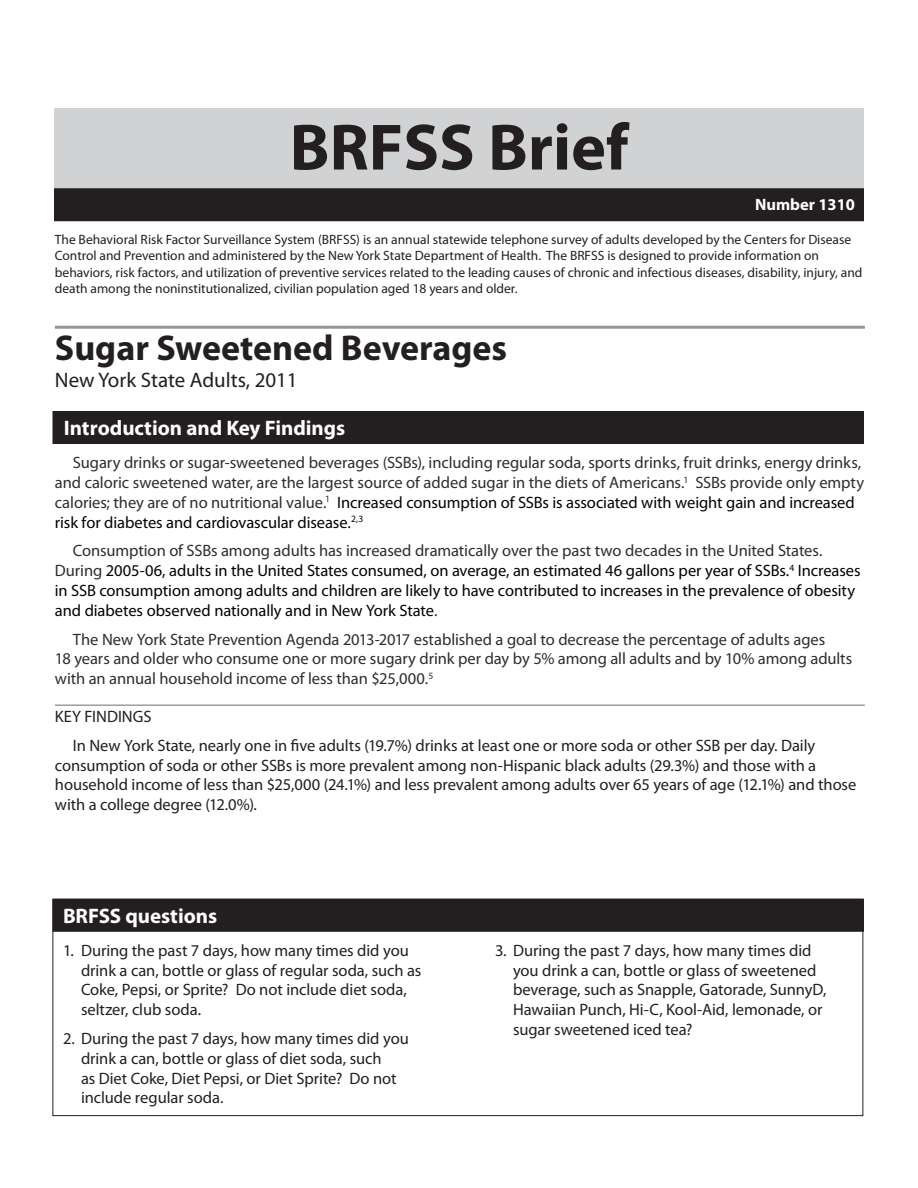
<style>
.page{position:relative;width:918px;height:1188px;background:#fff}
.page>*{position:absolute;margin:0;border:0;box-sizing:border-box;transform-origin:0 0}
.t1{font:700 66px "Myriad Pro";color:#231f20}
.t2{font:700 36px "Myriad Pro";color:#231f20}
.t3{font:700 21px "Myriad Pro";color:#fff}
.t4{font:21px "Myriad Pro";color:#231f20}
.t5{font:16.5px/19.8px "Myriad Pro";letter-spacing:-.005em;color:#231f20}
.t6{font:16.5px/19.8px "Myriad Pro";letter-spacing:-.005em;color:#2e2e2e}
.t7{font:16.5px/19.8px "Myriad Pro";letter-spacing:-.005em;color:#040503}
.t8{font:700 16.5px "Myriad Pro";color:#fff}
.t9{font:13.5px/16.2px "Myriad Pro";color:#231f20}
.s1{color:#040503}
.s2{color:#2e2e2e}
</style>
<div class="page">
<div style="left:54px;top:108px;width:810px;height:81px;background:#d1d2d4"></div>
<div style="left:55px;top:189px;width:808px;height:31px;background:#231f20"></div>
<div style="left:54px;top:188px;width:810px;height:33px;border:2px solid #231f20"></div>
<div style="left:53px;top:412px;width:810px;height:31px;background:#231f20"></div>
<div style="left:52px;top:411px;width:812px;height:33px;border:2px solid #231f20"></div>
<div style="left:53px;top:900px;width:810px;height:31px;background:#231f20"></div>
<div style="left:52px;top:899px;width:812px;height:33px;border:2px solid #231f20"></div>
<div style="left:52px;top:899px;width:811px;height:217px;border:1px solid #231f20"></div>
<hr style="left:55px;top:326px;width:810px;height:3px;background:#939598">
<hr style="left:55px;top:705px;width:810px;height:1px;background:#6c6d70">
<h1 class="t1" style="left:290px;top:110px;width:340px">BRFSS Brief</h1>
<p class="t8" style="left:755px;top:195px;width:102px">Number 1310</p>
<p class="t9" style="left:55px;top:232px;width:809px">The Behavioral Risk Factor Surveillance System (BRFSS) is an annual statewide telephone survey of adults developed by the Centers for Disease Control and Prevention and administered by the New York State Department of Health. The BRFSS is designed to provide information on behaviors, risk factors, and utilization of preventive services related to the leading causes of chronic and infectious diseases, disability, injury, and death among the noninstitutionalized, civilian population aged 18 years and older.</p>
<h2 class="t2" style="left:55px;top:328px;width:454px">Sugar Sweetened Beverages</h2>
<p class="t4" style="left:55px;top:369px;width:244px">New York State Adults, 2011</p>
<p class="t3" style="left:64px;top:416px;width:283px">Introduction and Key Findings</p>
<p class="t6" style="left:55px;top:453px;width:811px;text-indent:18px">Sugary drinks or sugar-sweetened beverages (SSBs), including regular soda, sports drinks, fruit drinks, energy drinks, and caloric sweetened water, are the largest source of added sugar in the diets of Americans.<sup>1</sup> SSBs provide only empty calories; they are of no nutritional value.<sup>1</sup> <span class="s1">Increased consumption of SSBs is associated with weight gain and increased risk for diabetes and cardiovascular disease.</span><sup>2,3</sup></p>
<p class="t7" style="left:55px;top:541px;width:807px;text-indent:18px"><span class="s2">Consumption of SSBs among adults has increased dramatically over the past two decades in the United States.<br>During</span> 2005-06, adults in the United States consumed, on average, an estimated 46 gallons per year of SSBs.<sup>4</sup> Increases in SSB consumption among adults and children are likely to have contributed to increases in the prevalence of obesity and diabetes observed nationally and in New York State<span class="s2">.</span></p>
<p class="t6" style="left:55px;top:630px;width:799px;text-indent:18px">The New York State Prevention Agenda 2013-2017 established a goal to decrease the percentage of adults ages<br>18 years and older who consume one or more sugary drink per day by 5% among all adults and by 10% among adults with an annual household income of less than $25,000.<sup>5</sup></p>
<p class="t5" style="left:73px;top:702px;width:744px;line-height:28.8px;text-indent:-18px">KEY FINDINGS<br>In New York State, nearly one in five adults (19.7%) drinks at least one or more soda or other SSB per day. Daily</p>
<p class="t5" style="left:55px;top:756px;width:803px">consumption of soda or other SSBs is more prevalent among non-Hispanic black adults (29.3%) and those with a household income of less than $25,000 (24.1%) and less prevalent among adults over 65 years of age (12.1%) and those with a college degree (12.0%).</p>
<p class="t3" style="left:63px;top:904px;width:156px">BRFSS questions</p>
<p class="t5" style="left:81px;top:941px;width:342px;text-indent:-18px">1. During the past 7 days, how many times did you drink a can, bottle or glass of regular soda, such as Coke, Pepsi, or Sprite? Do not include diet soda, seltzer, club soda.</p>
<p class="t5" style="left:81px;top:1029px;width:329px;text-indent:-18px">2. During the past 7 days, how many times did you drink a can, bottle or glass of diet soda, such<br>as Diet Coke, Diet Pepsi, or Diet Sprite? Do not include regular soda.</p>
<p class="t5" style="left:513px;top:941px;width:315px;text-indent:-18px">3. During the past 7 days, how many times did you drink a can, bottle or glass of sweetened beverage, such as Snapple, Gatorade, SunnyD, Hawaiian Punch, Hi-C, Kool-Aid, lemonade, or sugar sweetened iced tea?</p>
</div>
